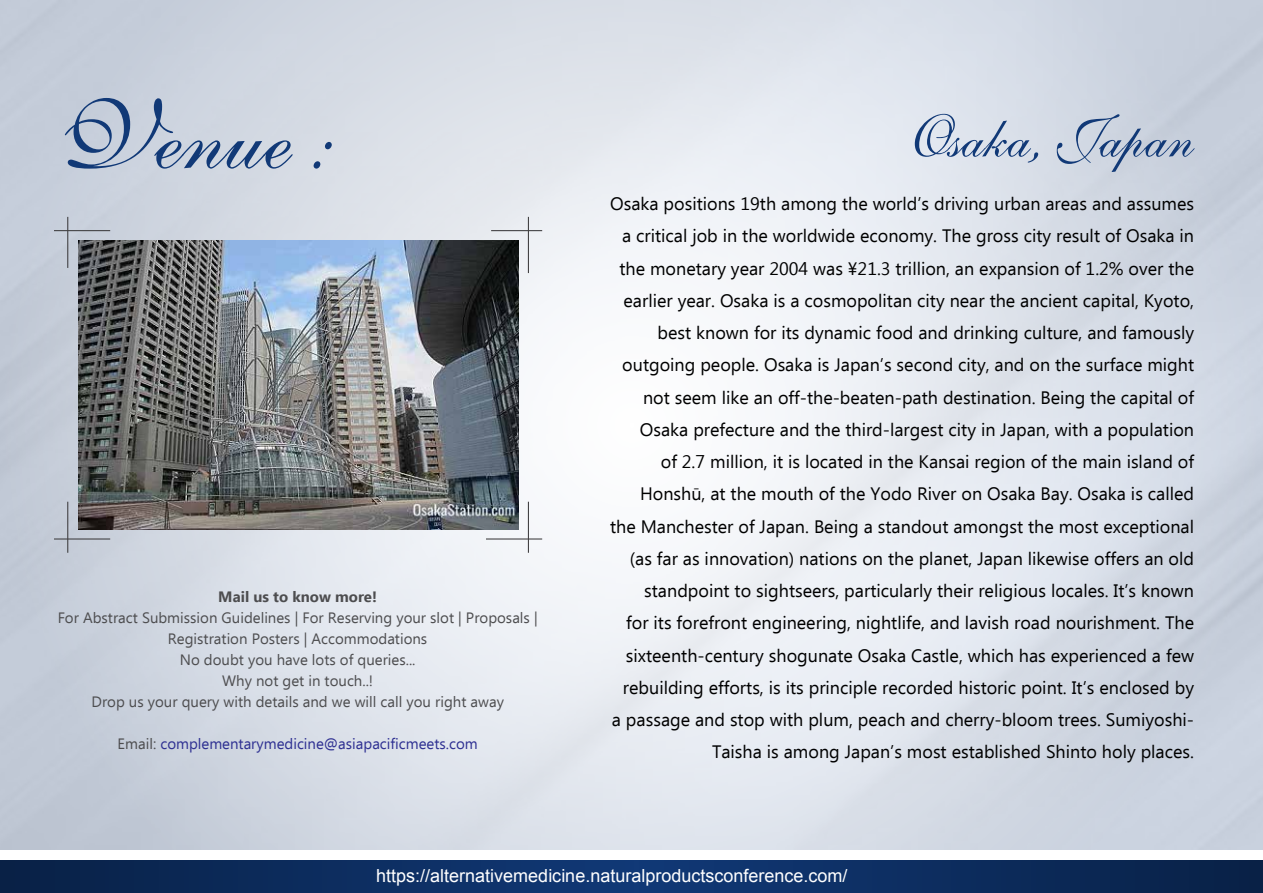
<style>
.page{position:relative;width:1263px;height:893px;background:#fff}
.page>*{position:absolute;margin:0;border:0;box-sizing:border-box;transform-origin:0 0}
.t1{font:98.1px "English 111 Presto BT";color:#113977}
.t2{font:58.8px "English 111 Presto BT";color:#113977}
.t3{font:18px/32.2px "Ebrima";color:#000;text-align:right}
.t4{font:18px "Arial";color:#fff}
.t5{font:15px/21px "Ebrima";color:#4d4d4f;text-align:center}
.t6{font:15px "Ebrima";color:#2e3092}
.t7{font:700 15px "Ebrima";color:#4d4d4f}
.s1{color:#4d4d4f}
</style>
<div class="page">
<img style="left:0;top:0;width:1263px;height:850px">
<svg style="left:0;top:860px;width:1263px;height:33px;background:#0c2c5d"></svg>
<img style="left:78px;top:240px;width:440px;height:289px">
<hr style="left:486px;top:538px;width:56px;height:2px;background:#414042">
<hr style="left:528px;top:502px;width:1px;height:51px;background:#414042">
<hr style="left:54px;top:538px;width:56px;height:2px;background:#414042">
<hr style="left:67px;top:502px;width:1px;height:51px;background:#414042">
<hr style="left:54px;top:230px;width:56px;height:1px;background:#414042">
<hr style="left:67px;top:217px;width:1px;height:51px;background:#414042">
<hr style="left:528px;top:217px;width:1px;height:56px;background:#414042">
<hr style="left:491px;top:230px;width:51px;height:1px;background:#414042">
<h1 class="t1" style="left:54px;top:75px;width:282px">Venue :</h1>
<p class="t7" style="left:218px;top:586px;width:160px">Mail us to know more!</p>
<p class="t5" style="left:58px;top:608px;width:481px">For Abstract Submission Guidelines | For Reserving your slot | Proposals | Registration Posters | Accommodations<br>No doubt you have lots of queries...<br>Why not get in touch..!<br>Drop us your query with details and we will call you right away</p>
<p class="t6" style="left:118px;top:733px;width:362px"><span class="s1">Email:</span> complementarymedicine@asiapacificmeets.com</p>
<h2 class="t2" style="left:913px;top:101px;width:283px">Osaka, Japan</h2>
<p class="t3" style="left:610px;top:189px;width:586px">Osaka positions 19th among the world’s driving urban areas and assumes a critical job in the worldwide economy. The gross city result of Osaka in the monetary year 2004 was ¥21.3 trillion, an expansion of 1.2% over the earlier year. Osaka is a cosmopolitan city near the ancient capital, Kyoto, best known for its dynamic food and drinking culture, and famously outgoing people. Osaka is Japan’s second city, and on the surface might not seem like an off-the-beaten-path destination. Being the capital of Osaka prefecture and the third-largest city in Japan, with a population<br>of 2.7 million, it is located in the Kansai region of the main island of Honshū, at the mouth of the Yodo River on Osaka Bay. Osaka is called the Manchester of Japan. Being a standout amongst the most exceptional (as far as innovation) nations on the planet, Japan likewise offers an old standpoint to sightseers, particularly their religious locales. It’s known<br>for its forefront engineering, nightlife, and lavish road nourishment. The sixteenth-century shogunate Osaka Castle, which has experienced a few rebuilding efforts, is its principle recorded historic point. It’s enclosed by a passage and stop with plum, peach and cherry-bloom trees. Sumiyoshi-Taisha is among Japan’s most established Shinto holy places.</p>
<p class="t4" style="left:376px;top:864px;width:473px">https://alternativemedicine.naturalproductsconference.com/</p>
</div>
